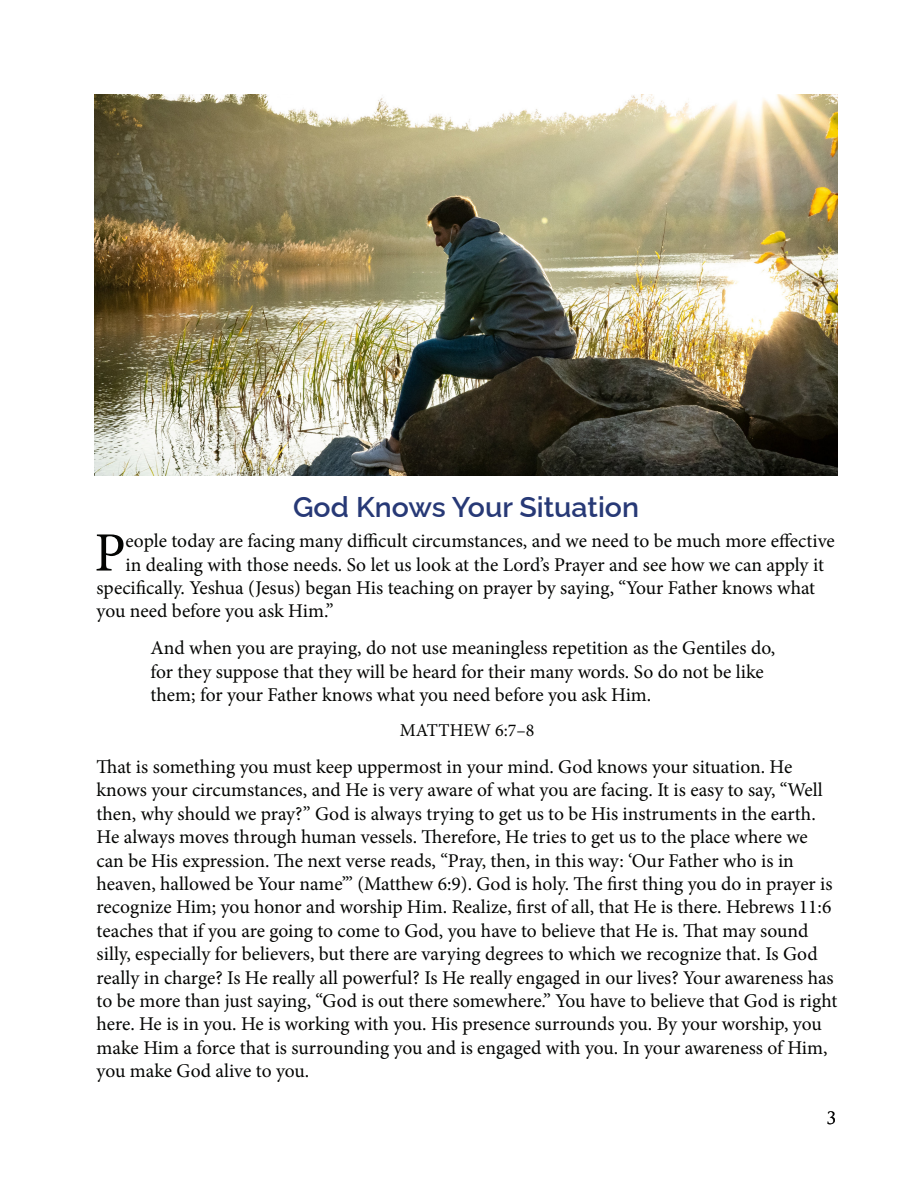
<style>
.page{position:relative;width:918px;height:1188px;background:#fff}
.page>*{position:absolute;margin:0;border:0;box-sizing:border-box;transform-origin:0 0}
.t1{font:55.5px "Minion Pro";color:#040503}
.Title_Raleway_Left{font:100 28.5px "Raleway";color:#273976}
.t2{font:19.5px/23.4px "Minion Pro";letter-spacing:-.005em;color:#040503}
.t3{font:18px "Minion Pro";color:#040503}
.t4{font:16.5px "Trajan Pro 3";color:#000}
</style>
<div class="page">
<img style="left:94px;top:94px;width:744px;height:381px">
<p class="Title_Raleway_Left" style="left:293px;top:484px;width:347px">God Knows Your Situation</p>
<p class="t1" style="left:94px;top:516px;width:33px">P</p>
<p class="t2" style="left:126px;top:529px;width:711px">eople today are facing many difficult circumstances, and we need to be much more effective</p>
<p class="t2" style="left:126px;top:553px;width:700px">in dealing with those needs. So let us look at the Lord’s Prayer and see how we can apply it</p>
<p class="t2" style="left:97px;top:576px;width:720px">specifically. Yeshua (Jesus) began His teaching on prayer by saying, “Your Father knows what</p>
<p class="t2" style="left:97px;top:600px;width:239px">you need before you ask Him.”</p>
<p class="t2" style="left:151px;top:636px;width:626px">And when you are praying, do not use meaningless repetition as the Gentiles do, for they suppose that they will be heard for their many words. So do not be like them; for your Father knows what you need before you ask Him.</p>
<p class="t3" style="left:400px;top:718px;width:136px">MATTHEW 6:7–8</p>
<p class="t2" style="left:97px;top:755px;width:742px">That is something you must keep uppermost in your mind. God knows your situation. He knows your circumstances, and He is very aware of what you are facing. It is easy to say, “Well then, why should we pray?” God is always trying to get us to be His instruments in the earth.<br>He always moves through human vessels. Therefore, He tries to get us to the place where we can be His expression. The next verse reads, “Pray, then, in this way: ‘Our Father who is in heaven, hallowed be Your name’” (Matthew 6:9). God is holy. The first thing you do in prayer is recognize Him; you honor and worship Him. Realize, first of all, that He is there. Hebrews 11:6 teaches that if you are going to come to God, you have to believe that He is. That may sound silly, especially for believers, but there are varying degrees to which we recognize that. Is God really in charge? Is He really all powerful? Is He really engaged in our lives? Your awareness has to be more than just saying, “God is out there somewhere.” You have to believe that God is right here. He is in you. He is working with you. His presence surrounds you. By your worship, you make Him a force that is surrounding you and is engaged with you. In your awareness of Him, you make God alive to you.</p>
<p class="t4" style="left:827px;top:1106px;width:11px">3</p>
</div>
